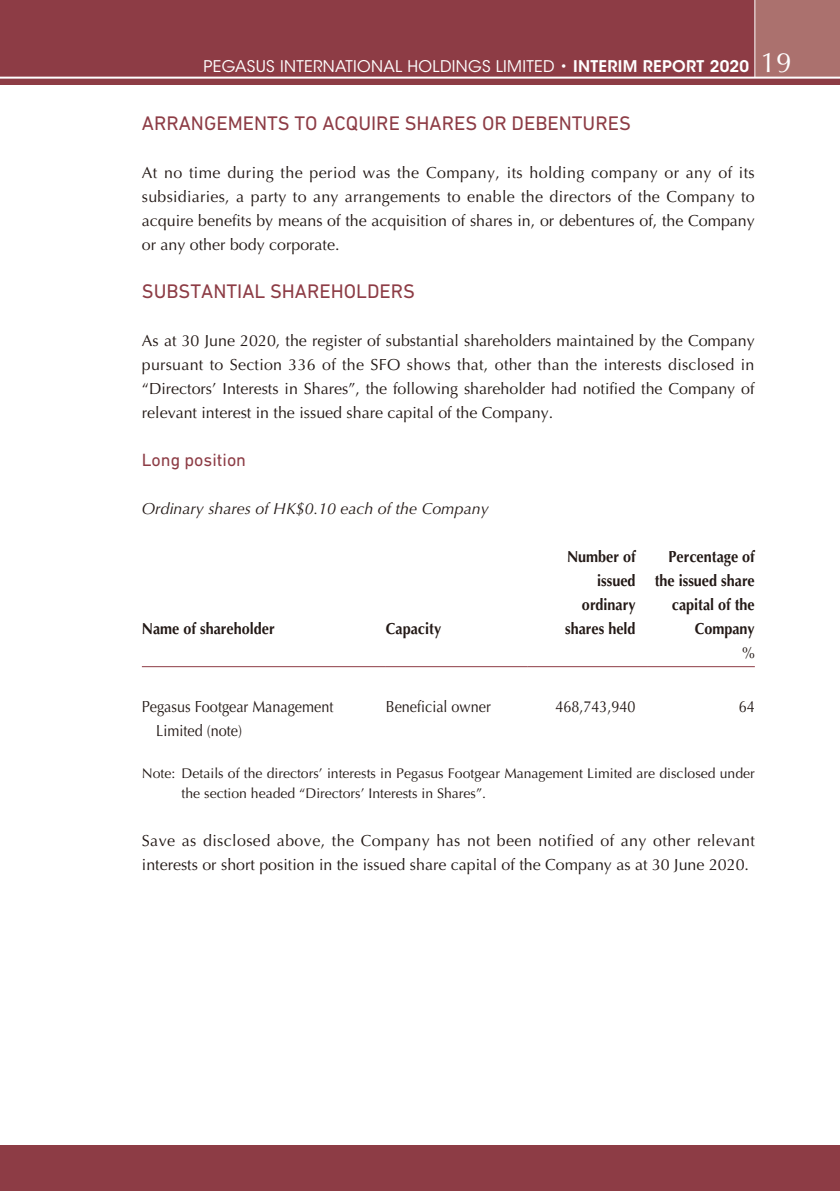
<style>
.page{position:relative;width:840px;height:1191px;background:#fff}
.page>*{position:absolute;margin:0;border:0;box-sizing:border-box;transform-origin:0 0}
.t1{font:20px "DIN Next LT Pro";color:#8d3c45}
.t2{font:18px "DIN Next LT Pro";color:#8d3c45}
.t3{font:16px/24px "Optima LT Std";color:#231916;text-align:justify}
.t4{font:700 16px/24px "Optima LT Std";color:#231916;text-align:right;scale:.9 1}
.t5{font:16px/24px "Optima LT Std";color:#231916;scale:.9 1}
.t6{font:16px "ITC Avant Garde Std";letter-spacing:.02em;color:#fff}
.t7{font:italic 16px "Optima LT Std";color:#231916}
.t8{font:14px/20px "Optima LT Std";color:#231916}
.s1{font-weight:600}
.s2{font-family:"Optima LT Std";font-size:28px}
</style>
<div class="page">
<div style="left:0;top:0;width:839px;height:85px;background:#8d3c45"></div>
<div style="left:0;top:1145px;width:839px;height:46px;background:#8d3c45"></div>
<div style="left:754px;top:0;width:85px;height:78px;background:#ab716e"></div>
<hr style="left:754px;top:0;width:1px;height:78px;background:#fff">
<hr style="left:0;top:77px;width:839px;height:2px;background:#fff">
<hr style="left:142px;top:666px;width:244px;height:1px;background:#8d3c45">
<hr style="left:386px;top:666px;width:141px;height:1px;background:#8d3c45">
<hr style="left:527px;top:666px;width:119px;height:1px;background:#8d3c45">
<hr style="left:646px;top:666px;width:108px;height:1px;background:#8d3c45">
<p class="t6" style="left:203px;top:57px;width:589px">PEGASUS INTERNATIONAL HOLDINGS LIMITED • <span class="s1">INTERIM REPORT 2020</span> <span class="s2">19</span></p>
<p class="t1" style="left:142px;top:112px;width:490px">ARRANGEMENTS TO ACQUIRE SHARES OR DEBENTURES</p>
<p class="t3" style="left:142px;top:161px;width:614px">At no time during the period was the Company, its holding company or any of its subsidiaries, a party to any arrangements to enable the directors of the Company to acquire benefits by means of the acquisition of shares in, or debentures of, the Company or any other body corporate.</p>
<p class="t1" style="left:142px;top:280px;width:274px">SUBSTANTIAL SHAREHOLDERS</p>
<p class="t3" style="left:142px;top:329px;width:614px">As at 30 June 2020, the register of substantial shareholders maintained by the Company pursuant to Section 336 of the SFO shows that, other than the interests disclosed in “Directors’ Interests in Shares”, the following shareholder had notified the Company of relevant interest in the issued share capital of the Company.</p>
<p class="t2" style="left:142px;top:450px;width:106px">Long position</p>
<p class="t7" style="left:142px;top:499px;width:348px">Ordinary shares of HK$0.10 each of the Company</p>
<p class="t4" style="left:142px;top:617px;width:149px">Name of shareholder</p>
<p class="t4" style="left:386px;top:617px;width:63px">Capacity</p>
<p class="t4" style="left:565px;top:545px;width:80px">Number of issued ordinary shares held</p>
<p class="t4" style="left:654px;top:545px;width:113px">Percentage of the issued share capital of the<br>Company</p>
<p class="t5" style="left:741px;top:641px;width:16px">%</p>
<p class="t5" style="left:156px;top:695px;width:198px;text-indent:-14px">Pegasus Footgear Management<br>Limited (note)</p>
<p class="t5" style="left:386px;top:695px;width:118px">Beneficial owner</p>
<p class="t5" style="left:555px;top:695px;width:90px">468,743,940</p>
<p class="t5" style="left:738px;top:695px;width:19px">64</p>
<p class="t8" style="left:181px;top:763px;width:574px;text-indent:-40px">Note: Details of the directors’ interests in Pegasus Footgear Management Limited are disclosed under the section headed “Directors’ Interests in Shares”.</p>
<p class="t3" style="left:142px;top:828px;width:614px">Save as disclosed above, the Company has not been notified of any other relevant interests or short position in the issued share capital of the Company as at 30 June 2020.</p>
</div>
